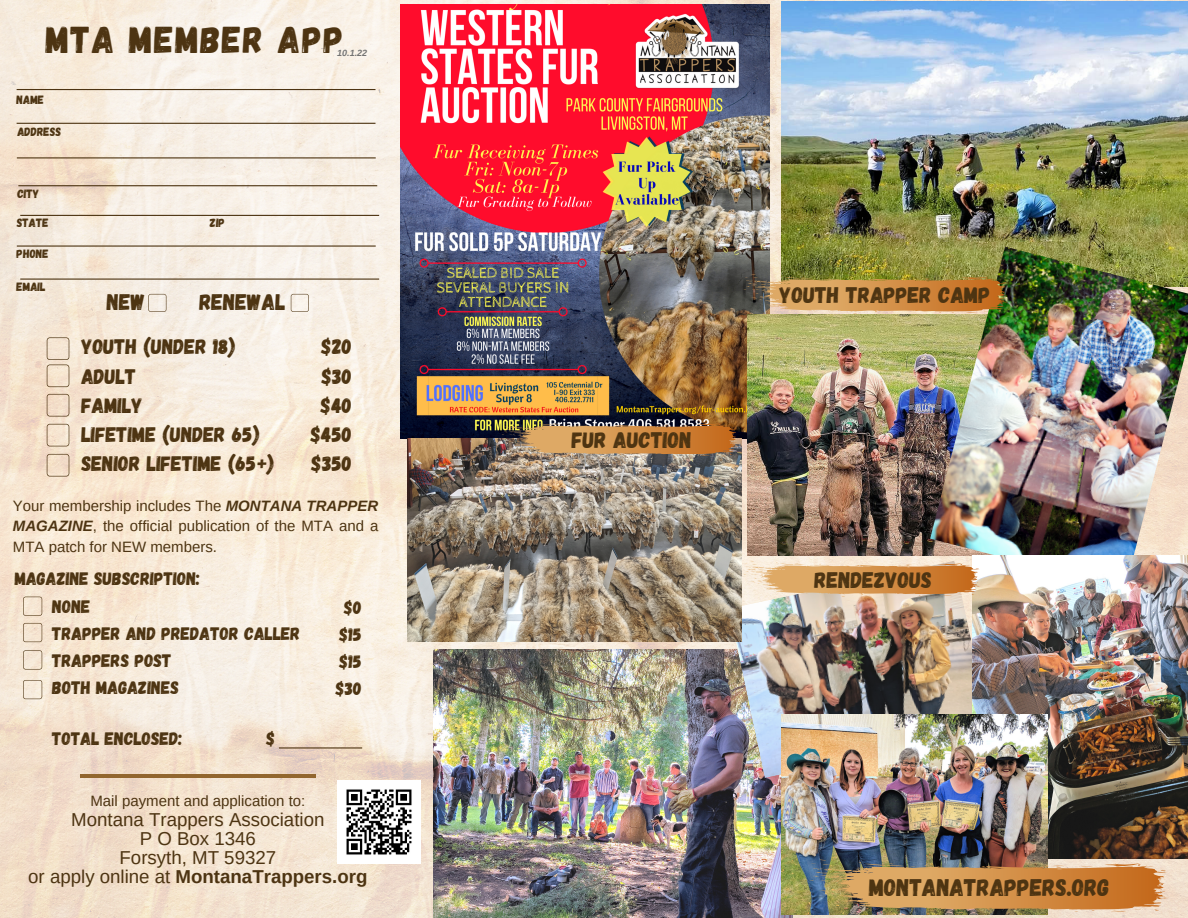
<style>
.page{position:relative;width:1188px;height:918px;background:#fff}
.page>*{position:absolute;margin:0;border:0;box-sizing:border-box;transform-origin:0 0}
.t1{font:37.35px "Gagalin";letter-spacing:.045em;color:#4d3412}
.t2{font:24px "Gagalin";color:#4d3412}
.t3{font:22.5px "Gagalin";color:#4d3412}
.t4{font:21px/29.2px "Gagalin";color:#4d3412}
.t5{font:18.75px/19.2px "Arimo";color:#4d3412;text-align:center}
.t6{font:18px/27px "Gagalin";color:#4d3412}
.t7{font:15px/20.2px "Arimo";color:#4d3412;text-align:justify}
.t8{font:12px "Gagalin";color:#4d3412}
.t9{font:italic 700 9px "Arimo";color:#737373}
.s1{font-weight:700;font-style:italic}
.s2{font-weight:700}
</style>
<div class="page">
<img style="left:0;top:0;width:1188px;height:918px">
<svg style="left:148px;top:294px;width:18px;height:18px"></svg>
<svg style="left:47px;top:454px;width:22px;height:22px"></svg>
<hr style="left:81px;top:774px;width:235px;height:4px;background:#92662e">
<svg style="left:47px;top:424px;width:22px;height:22px"></svg>
<svg style="left:47px;top:394px;width:22px;height:22px"></svg>
<svg style="left:47px;top:337px;width:22px;height:50px"></svg>
<svg style="left:23px;top:597px;width:19px;height:19px"></svg>
<svg style="left:23px;top:623px;width:19px;height:19px"></svg>
<svg style="left:23px;top:650px;width:19px;height:20px"></svg>
<svg style="left:23px;top:680px;width:19px;height:19px"></svg>
<svg style="left:291px;top:294px;width:18px;height:18px"></svg>
<img style="left:401px;top:5px;width:369px;height:434px">
<img style="left:748px;top:314px;width:182px;height:242px">
<img style="left:782px;top:1px;width:406px;height:273px">
<img style="left:930px;top:247px;width:258px;height:314px">
<img style="left:433px;top:649px;width:359px;height:269px">
<img style="left:729px;top:561px;width:244px;height:217px">
<img style="left:973px;top:556px;width:215px;height:302px">
<img style="left:743px;top:274px;width:268px;height:40px">
<svg style="left:743px;top:561px;width:240px;height:36px;background:#deae7a"></svg>
<img style="left:782px;top:715px;width:265px;height:199px">
<img style="left:408px;top:439px;width:334px;height:202px">
<img style="left:501px;top:421px;width:240px;height:36px">
<img style="left:809px;top:859px;width:363px;height:54px">
<hr style="left:17px;top:89px;width:359px;height:1px;background:#4d3412">
<hr style="left:17px;top:123px;width:359px;height:1px;background:#4d3412">
<hr style="left:17px;top:157px;width:359px;height:1px;background:#4d3412">
<hr style="left:18px;top:185px;width:359px;height:1px;background:#4d3412">
<hr style="left:20px;top:215px;width:359px;height:1px;background:#4d3412">
<hr style="left:17px;top:245px;width:359px;height:2px;background:#4d3412">
<hr style="left:20px;top:279px;width:359px;height:1px;background:#4d3412">
<hr style="left:279px;top:747px;width:83px;height:2px;background:#4d3412">
<img style="left:337px;top:781px;width:83px;height:83px">
<h1 class="t1" style="left:46px;top:16px;width:300px">MTA MEMBER APP</h1>
<p class="t9" style="left:337px;top:48px;width:32px">10.1.22</p>
<p class="t8" style="left:17px;top:92px;width:29px">NAME</p>
<p class="t8" style="left:17px;top:124px;width:45px">ADDRESS</p>
<p class="t8" style="left:17px;top:186px;width:23px">CITY</p>
<p class="t8" style="left:17px;top:215px;width:33px">STATE</p>
<p class="t8" style="left:210px;top:215px;width:17px">ZIP</p>
<p class="t8" style="left:17px;top:246px;width:34px">PHONE</p>
<p class="t8" style="left:17px;top:279px;width:31px">EMAIL</p>
<h3 class="t3" style="left:107px;top:287px;width:40px">NEW</h3>
<h3 class="t3" style="left:199px;top:287px;width:88px">RENEWAL</h3>
<h3 class="t4" style="left:81px;top:331px;width:194px">YOUTH (UNDER 18)<br>ADULT<br>FAMILY<br>LIFETIME (UNDER 65)<br>SENIOR LIFETIME (65+)</h3>
<h3 class="t4" style="left:311px;top:331px;width:43px;text-align:center">$20 $30 $40 $450 $350</h3>
<p class="t7" style="left:13px;top:496px;width:367px">Your membership includes The <span class="s1">MONTANA TRAPPER MAGAZINE</span>, the official publication of the MTA and a MTA patch for NEW members.</p>
<p class="t6" style="left:15px;top:565px;width:187px">MAGAZINE SUBSCRIPTION:</p>
<p class="t6" style="left:52px;top:592px;width:250px">NONE<br>TRAPPER AND PREDATOR CALLER<br>TRAPPERS POST<br>BOTH MAGAZINES</p>
<p class="t6" style="left:52px;top:724px;width:132px">TOTAL ENCLOSED:</p>
<p class="t6" style="left:267px;top:725px;width:10px">$</p>
<p class="t6" style="left:336px;top:593px;width:28px;text-align:center">$0 $15 $15 $30</p>
<p class="t7" style="left:90px;top:791px;width:217px">Mail payment and application to:</p>
<p class="t5" style="left:28px;top:809px;width:341px">Montana Trappers Association<br>P O Box 1346<br>Forsyth, MT 59327<br>or apply online at <span class="s2">MontanaTrappers.org</span></p>
<h3 class="t3" style="left:572px;top:425px;width:121px">FUR AUCTION</h3>
<h3 class="t3" style="left:780px;top:280px;width:212px">YOUTH TRAPPER CAMP</h3>
<h3 class="t3" style="left:815px;top:565px;width:119px">RENDEZVOUS</h3>
<h2 class="t2" style="left:869px;top:872px;width:242px">MONTANATRAPPERS.ORG</h2>
</div>
